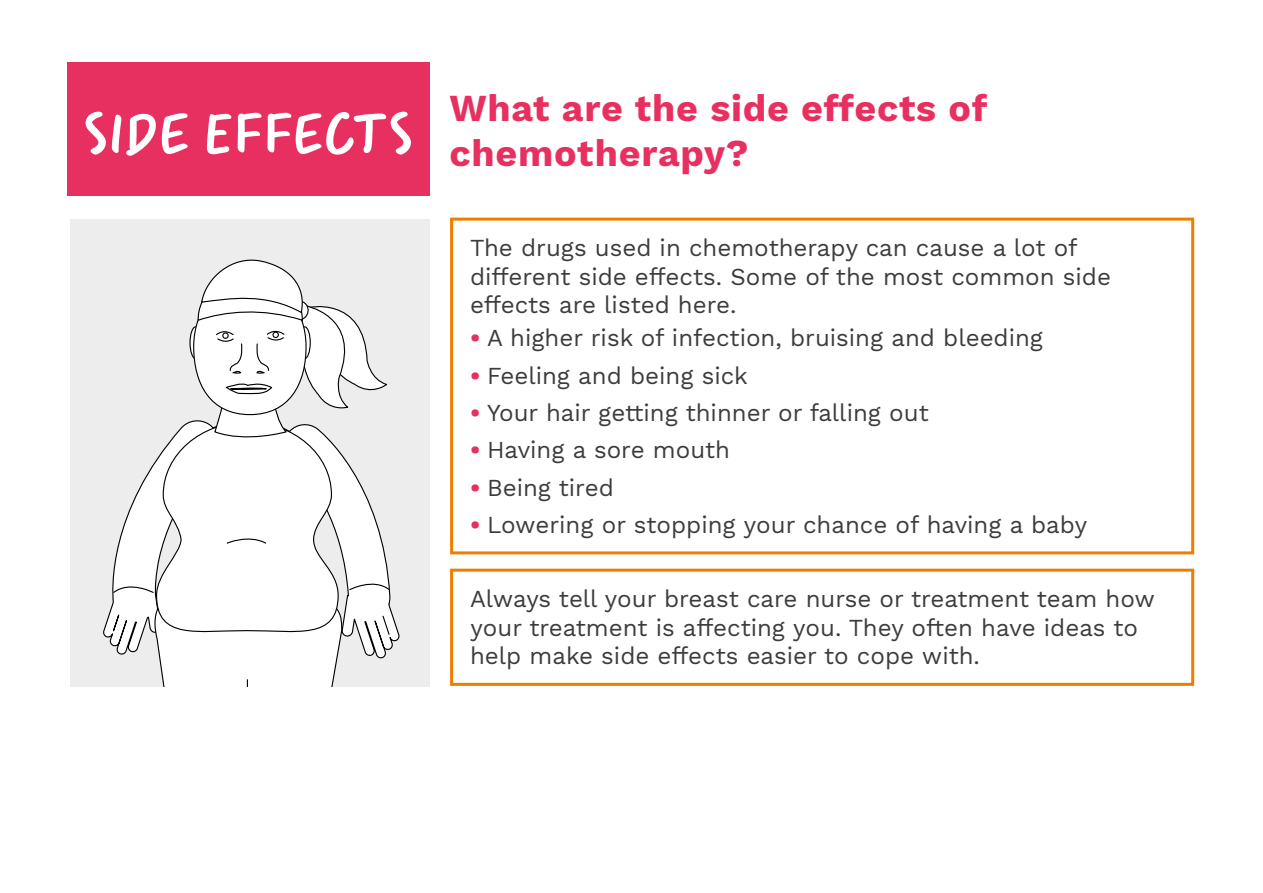
<style>
.page{position:relative;width:1263px;height:893px;background:#fff}
.page>*{position:absolute;margin:0;border:0;box-sizing:border-box;transform-origin:0 0}
.t1{font:58.5px "Erika";color:#fff}
.t2{font:700 37.5px/45px "Work Sans";letter-spacing:.02em;color:#e83060}
.t3{font:24px/28.8px "Work Sans";color:#3c3c3b}
.s1{font-weight:700;color:#e83060}
</style>
<div class="page">
<div style="left:68px;top:62px;width:362px;height:134px;background:#e83060"></div>
<div style="left:71px;top:219px;width:359px;height:468px;background:#ededed"></div>
<svg style="left:103px;top:604px;width:297px;height:45px"></svg>
<svg style="left:112px;top:259px;width:279px;height:428px"></svg>
<div style="left:450px;top:218px;width:744px;height:336px;border:3px solid #ef7d00"></div>
<div style="left:450px;top:569px;width:744px;height:117px;border:3px solid #ef7d00"></div>
<h1 class="t1" style="left:83px;top:94px;width:332px">SIDE EFFECTS</h1>
<h2 class="t2" style="left:449px;top:88px;width:539px">What are the side effects of chemotherapy?</h2>
<p class="t3" style="left:470px;top:234px;width:642px">The drugs used in chemotherapy can cause a lot of different side effects. Some of the most common side effects are listed here.</p>
<p class="t3" style="left:470px;top:325px;width:574px"><span class="s1">•</span> A higher risk of infection, bruising and bleeding</p>
<p class="t3" style="left:470px;top:362px;width:279px"><span class="s1">•</span> Feeling and being sick</p>
<p class="t3" style="left:470px;top:399px;width:460px"><span class="s1">•</span> Your hair getting thinner or falling out</p>
<p class="t3" style="left:470px;top:437px;width:261px"><span class="s1">•</span> Having a sore mouth</p>
<p class="t3" style="left:470px;top:474px;width:145px"><span class="s1">•</span> Being tired</p>
<p class="t3" style="left:470px;top:511px;width:619px"><span class="s1">•</span> Lowering or stopping your chance of having a baby</p>
<p class="t3" style="left:470px;top:585px;width:686px">Always tell your breast care nurse or treatment team how your treatment is affecting you. They often have ideas to help make side effects easier to cope with.</p>
</div>
